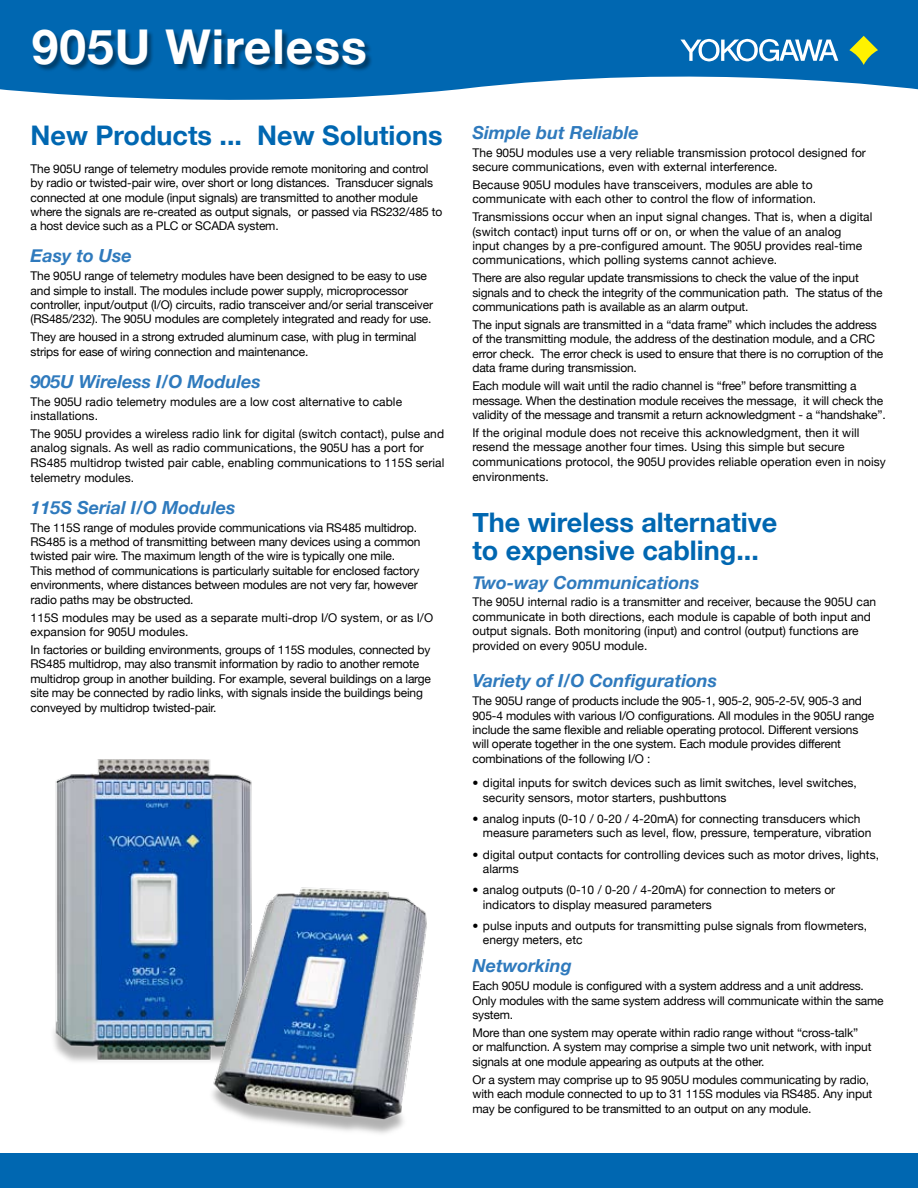
<style>
.page{position:relative;width:918px;height:1188px;background:#fff}
.page>*{position:absolute;margin:0;border:0;box-sizing:border-box;transform-origin:0 0}
.t1{font:700 48px "Helvetica Neue";letter-spacing:.02em;color:#fff}
.t2{font:700 27px/28.5px "Helvetica Neue";color:#0067b1}
.t3{font:italic 700 18px "Helvetica Neue";color:#2f7abd}
.t4{font:12px/14.4px "Helvetica Neue";letter-spacing:-.015em;color:#000}
.t5{font:12px/14.4px "Helvetica Neue";letter-spacing:.005em;color:#000}
</style>
<div class="page">
<svg style="left:0;top:0;width:918px;height:93px;background:#1a76b9"></svg>
<div style="left:34px;top:31px;width:449px;height:71px;background:#000;opacity:.4"></div>
<svg style="left:849px;top:36px;width:29px;height:29px"></svg>
<svg style="left:680px;top:39px;width:158px;height:22px"></svg>
<div style="left:0;top:1154px;width:918px;height:34px;background:#0067b1"></div>
<img style="left:53px;top:759px;width:199px;height:303px">
<img style="left:207px;top:879px;width:220px;height:255px">
<h1 class="t1" style="left:32px;top:17px;width:337px">905U Wireless</h1>
<h2 class="t2" style="left:31px;top:120px;width:414px">New Products ... New Solutions</h2>
<p class="t4" style="left:31px;top:161px;width:413px">The 905U range of telemetry modules provide remote monitoring and control by radio or twisted-pair wire, over short or long distances. Transducer signals connected at one module (input signals) are transmitted to another module where the signals are re-created as output signals, or passed via RS232/485 to a host device such as a PLC or SCADA system.</p>
<h3 class="t3" style="left:31px;top:245px;width:103px">Easy to Use</h3>
<p class="t4" style="left:31px;top:269px;width:404px">The 905U range of telemetry modules have been designed to be easy to use and simple to install. The modules include power supply, microprocessor controller, input/output (I/O) circuits, radio transceiver and/or serial transceiver (RS485/232). The 905U modules are completely integrated and ready for use.</p>
<p class="t4" style="left:31px;top:330px;width:387px">They are housed in a strong extruded aluminum case, with plug in terminal strips for ease of wiring connection and maintenance.</p>
<h3 class="t3" style="left:31px;top:370px;width:232px">905U Wireless I/O Modules</h3>
<p class="t5" style="left:31px;top:394px;width:373px">The 905U radio telemetry modules are a low cost alternative to cable installations.</p>
<p class="t5" style="left:31px;top:426px;width:415px">The 905U provides a wireless radio link for digital (switch contact), pulse and analog signals. As well as radio communications, the 905U has a port for RS485 multidrop twisted pair cable, enabling communications to 115S serial telemetry modules.</p>
<h3 class="t3" style="left:31px;top:496px;width:207px">115S Serial I/O Modules</h3>
<p class="t4" style="left:31px;top:520px;width:391px">The 115S range of modules provide communications via RS485 multidrop.<br>RS485 is a method of transmitting between many devices using a common twisted pair wire. The maximum length of the wire is typically one mile.<br>This method of communications is particularly suitable for enclosed factory environments, where distances between modules are not very far, however radio paths may be obstructed.</p>
<p class="t5" style="left:31px;top:610px;width:404px">115S modules may be used as a separate multi-drop I/O system, or as I/O expansion for 905U modules.</p>
<p class="t4" style="left:31px;top:642px;width:402px">In factories or building environments, groups of 115S modules, connected by RS485 multidrop, may also transmit information by radio to another remote multidrop group in another building. For example, several buildings on a large site may be connected by radio links, with signals inside the buildings being conveyed by multidrop twisted-pair.</p>
<h3 class="t3" style="left:472px;top:121px;width:168px">Simple but Reliable</h3>
<p class="t5" style="left:472px;top:145px;width:395px">The 905U modules use a very reliable transmission protocol designed for secure communications, even with external interference.</p>
<p class="t5" style="left:472px;top:177px;width:345px">Because 905U modules have transceivers, modules are able to communicate with each other to control the flow of information.</p>
<p class="t5" style="left:472px;top:210px;width:401px">Transmissions occur when an input signal changes. That is, when a digital (switch contact) input turns off or on, or when the value of an analog<br>input changes by a pre-configured amount. The 905U provides real-time communications, which polling systems cannot achieve.</p>
<p class="t4" style="left:472px;top:271px;width:412px">There are also regular update transmissions to check the value of the input signals and to check the integrity of the communication path. The status of the communications path is available as an alarm output.</p>
<p class="t4" style="left:472px;top:317px;width:412px">The input signals are transmitted in a “data frame” which includes the address of the transmitting module, the address of the destination module, and a CRC error check. The error check is used to ensure that there is no corruption of the data frame during transmission.</p>
<p class="t4" style="left:472px;top:379px;width:415px">Each module will wait until the radio channel is “free” before transmitting a message. When the destination module receives the message, it will check the validity of the message and transmit a return acknowledgment - a “handshake”.</p>
<p class="t5" style="left:472px;top:425px;width:415px">If the original module does not receive this acknowledgment, then it will resend the message another four times. Using this simple but secure communications protocol, the 905U provides reliable operation even in noisy environments.</p>
<h2 class="t2" style="left:472px;top:507px;width:306px">The wireless alternative to expensive cabling...</h2>
<h3 class="t3" style="left:472px;top:571px;width:229px">Two-way Communications</h3>
<p class="t4" style="left:472px;top:595px;width:405px">The 905U internal radio is a transmitter and receiver, because the 905U can communicate in both directions, each module is capable of both input and output signals. Both monitoring (input) and control (output) functions are provided on every 905U module.</p>
<h3 class="t3" style="left:472px;top:670px;width:246px">Variety of I/O Configurations</h3>
<p class="t4" style="left:472px;top:694px;width:403px">The 905U range of products include the 905-1, 905-2, 905-2-5V, 905-3 and 905-4 modules with various I/O configurations. All modules in the 905U range include the same flexible and reliable operating protocol. Different versions will operate together in the one system. Each module provides different combinations of the following I/O :</p>
<p class="t4" style="left:483px;top:776px;width:376px;text-indent:-10px">• digital inputs for switch devices such as limit switches, level switches, security sensors, motor starters, pushbuttons</p>
<p class="t4" style="left:483px;top:811px;width:390px;text-indent:-10px">• analog inputs (0-10 / 0-20 / 4-20mA) for connecting transducers which measure parameters such as level, flow, pressure, temperature, vibration</p>
<p class="t4" style="left:483px;top:847px;width:398px;text-indent:-10px">• digital output contacts for controlling devices such as motor drives, lights, alarms</p>
<p class="t4" style="left:483px;top:882px;width:354px;text-indent:-10px">• analog outputs (0-10 / 0-20 / 4-20mA) for connection to meters or indicators to display measured parameters</p>
<p class="t4" style="left:483px;top:918px;width:386px;text-indent:-10px">• pulse inputs and outputs for transmitting pulse signals from flowmeters, energy meters, etc</p>
<h3 class="t3" style="left:472px;top:955px;width:101px">Networking</h3>
<p class="t4" style="left:472px;top:979px;width:413px">Each 905U module is configured with a system address and a unit address.<br>Only modules with the same system address will communicate within the same system.</p>
<p class="t4" style="left:472px;top:1025px;width:401px">More than one system may operate within radio range without “cross-talk” or malfunction. A system may comprise a simple two unit network, with input signals at one module appearing as outputs at the other.</p>
<p class="t4" style="left:472px;top:1072px;width:401px">Or a system may comprise up to 95 905U modules communicating by radio, with each module connected to up to 31 115S modules via RS485. Any input may be configured to be transmitted to an output on any module.</p>
</div>
